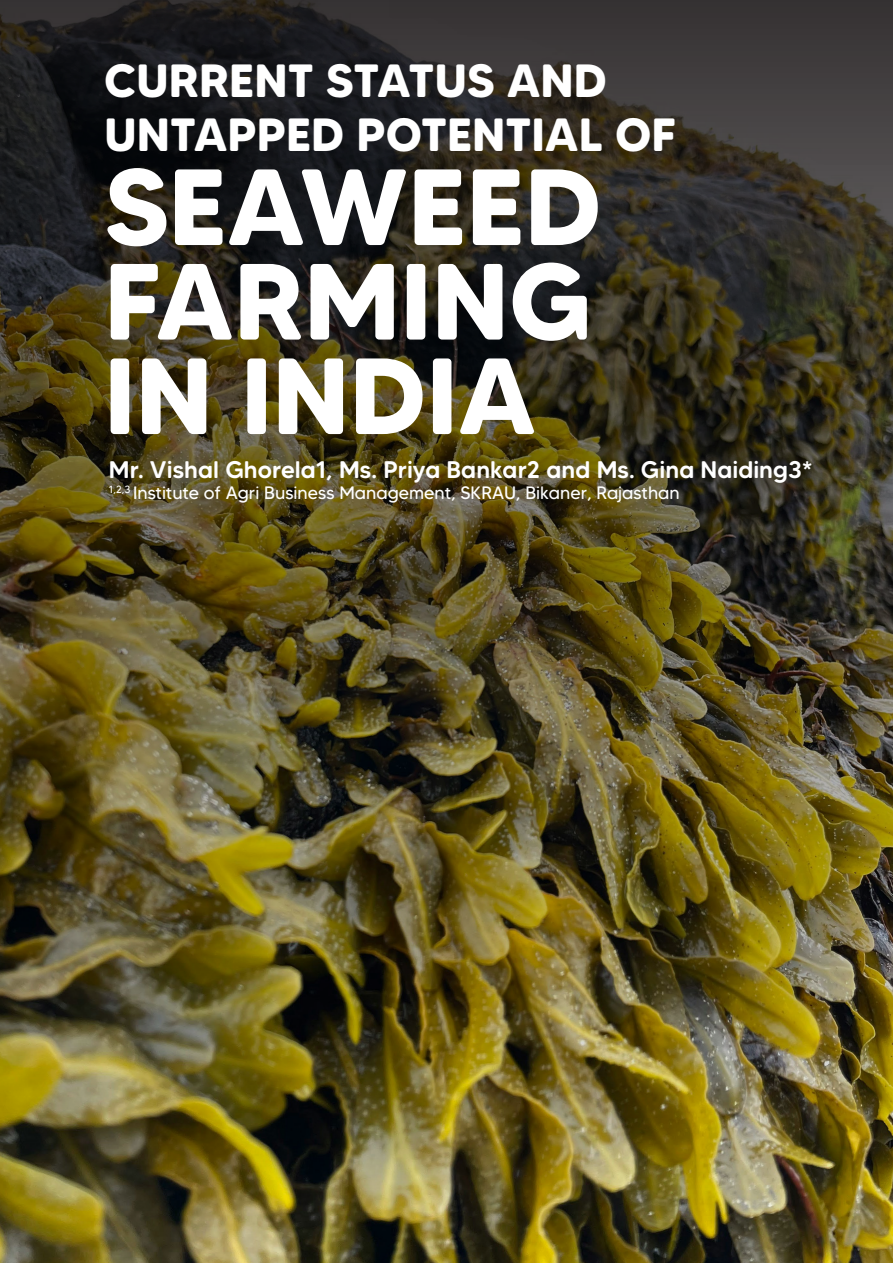
<style>
.page{position:relative;width:893px;height:1263px;background:#fff}
.page>*{position:absolute;margin:0;border:0;box-sizing:border-box;transform-origin:0 0}
.t1{font:700 108px/94.5px "MADE Tommy Soft";color:#fff}
.t2{font:700 46.5px/54px "MADE Tommy Soft";color:#fff}
.t3{font:500 24px "MADE Tommy Soft";color:#fff}
.t4{font:18px "MADE Tommy Soft";color:#fff}
</style>
<div class="page">
<img style="left:0;top:0;width:893px;height:1263px">
<p class="t2" style="left:104px;top:53px;width:574px">CURRENT STATUS AND<br>UNTAPPED POTENTIAL OF</p>
<p class="t1" style="left:104px;top:159px;width:499px">SEAWEED<br>FARMING</p>
<p class="t1" style="left:104px;top:348px;width:434px">IN INDIA</p>
<p class="t3" style="left:109px;top:454px;width:705px">Mr. Vishal Ghorela1, Ms. Priya Bankar2 and Ms. Gina Naiding3*</p>
<p class="t4" style="left:109px;top:481px;width:572px"><sup>1,2,3</sup> Institute of Agri Business Management, SKRAU, Bikaner, Rajasthan</p>
</div>
